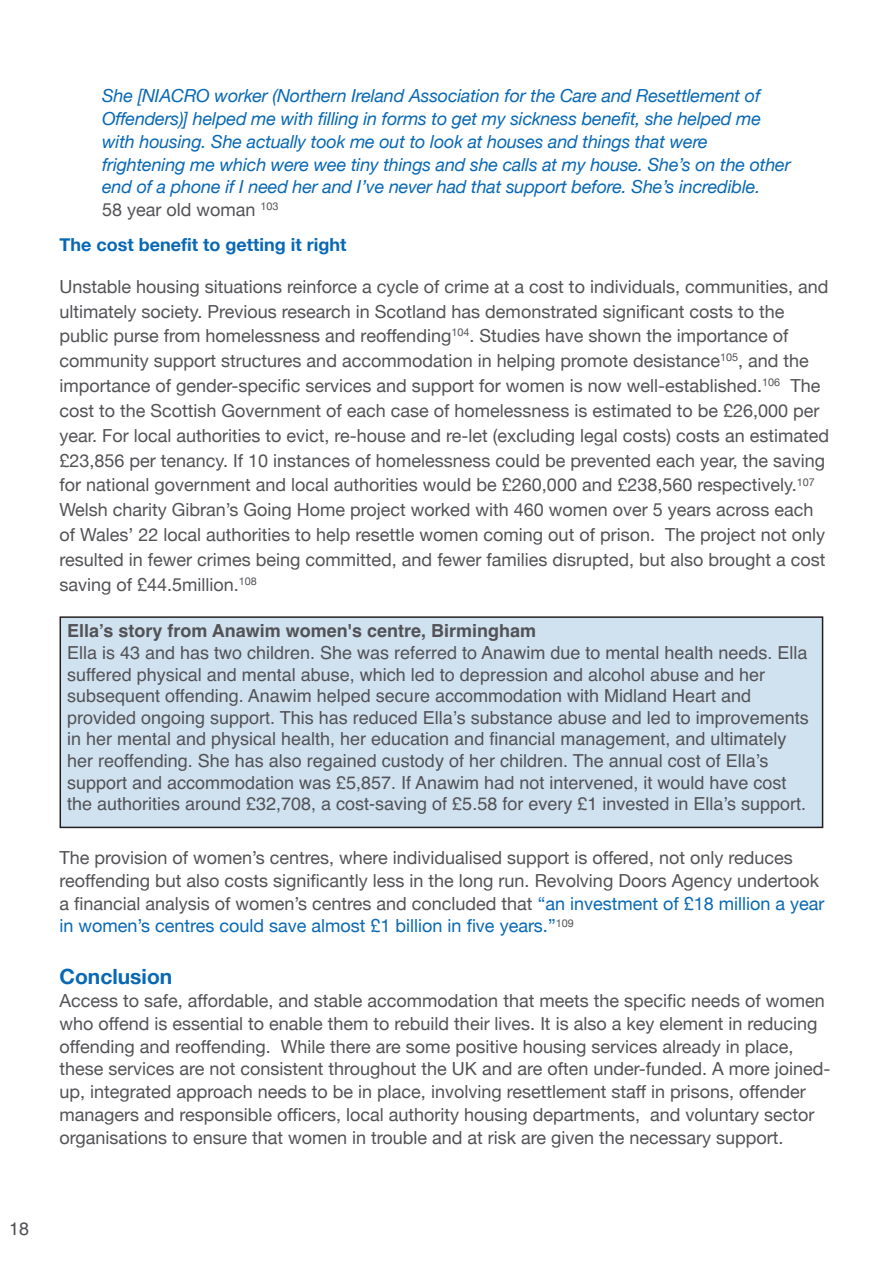
<style>
.page{position:relative;width:893px;height:1263px;background:#fff}
.page>*{position:absolute;margin:0;border:0;box-sizing:border-box;transform-origin:0 0}
.t1{font:700 21px "Helvetica Neue";color:#0868b4}
.t2{font:18px/24.9px "Helvetica Neue";color:#535256}
.t3{font:18px/21.6px "Helvetica";color:#535256}
.t4{font:italic 18px/22.8px "Helvetica Neue";letter-spacing:-.01em;color:#0868b4}
.t5{font:700 18px "Helvetica";color:#535256}
.t6{font:700 18px "Helvetica Neue";color:#0868b4}
.s1{font-style:normal;color:#535256}
.s2{color:#0868b4}
</style>
<div class="page">
<div style="left:61px;top:618px;width:761px;height:209px;background:#d0e2f0"></div>
<div style="left:60px;top:616px;width:763px;height:212px;border:2px solid #231f20"></div>
<p class="t3" style="left:9px;top:1218px;width:22px">18</p>
<p class="t4" style="left:102px;top:84px;width:690px">She [NIACRO worker (Northern Ireland Association for the Care and Resettlement of Offenders)] helped me with filling in forms to get my sickness benefit, she helped me with housing. She actually took me out to look at houses and things that were frightening me which were wee tiny things and she calls at my house. She’s on the other end of a phone if I need her and I’ve never had that support before. She’s incredible.<br><span class="s1">58 year old woman</span> <sup>103</sup></p>
<p class="t6" style="left:60px;top:234px;width:288px">The cost benefit to getting it right</p>
<p class="t2" style="left:60px;top:274px;width:771px">Unstable housing situations reinforce a cycle of crime at a cost to individuals, communities, and ultimately society. Previous research in Scotland has demonstrated significant costs to the public purse from homelessness and reoffending<sup>104</sup>. Studies have shown the importance of community support structures and accommodation in helping promote desistance<sup>105</sup>, and the importance of gender-specific services and support for women is now well-established.<sup>106</sup> The cost to the Scottish Government of each case of homelessness is estimated to be £26,000 per year. For local authorities to evict, re-house and re-let (excluding legal costs) costs an estimated £23,856 per tenancy. If 10 instances of homelessness could be prevented each year, the saving for national government and local authorities would be £260,000 and £238,560 respectively.<sup>107<br></sup>Welsh charity Gibran’s Going Home project worked with 460 women over 5 years across each of Wales’ 22 local authorities to help resettle women coming out of prison. The project not only resulted in fewer crimes being committed, and fewer families disrupted, but also brought a cost saving of £44.5million.<sup>108</sup></p>
<p class="t5" style="left:67px;top:621px;width:471px">Ella’s story from Anawim women's centre, Birmingham</p>
<p class="t3" style="left:67px;top:642px;width:743px">Ella is 43 and has two children. She was referred to Anawim due to mental health needs. Ella suffered physical and mental abuse, which led to depression and alcohol abuse and her subsequent offending. Anawim helped secure accommodation with Midland Heart and provided ongoing support. This has reduced Ella’s substance abuse and led to improvements in her mental and physical health, her education and financial management, and ultimately her reoffending. She has also regained custody of her children. The annual cost of Ella’s support and accommodation was £5,857. If Anawim had not intervened, it would have cost the authorities around £32,708, a cost-saving of £5.58 for every £1 invested in Ella’s support.</p>
<p class="t2" style="left:60px;top:846px;width:766px;line-height:22.8px">The provision of women’s centres, where individualised support is offered, not only reduces reoffending but also costs significantly less in the long run. Revolving Doors Agency undertook a financial analysis of women’s centres and concluded that <span class="s2">“an investment of £18 million a year in women’s centres could save almost £1 billion in five years.”</span><sup>109</sup></p>
<p class="t1" style="left:60px;top:964px;width:114px">Conclusion</p>
<p class="t2" style="left:60px;top:989px;width:772px;line-height:22.8px">Access to safe, affordable, and stable accommodation that meets the specific needs of women who offend is essential to enable them to rebuild their lives. It is also a key element in reducing offending and reoffending. While there are some positive housing services already in place, these services are not consistent throughout the UK and are often under-funded. A more joined&shy;up, integrated approach needs to be in place, involving resettlement staff in prisons, offender managers and responsible officers, local authority housing departments, and voluntary sector organisations to ensure that women in trouble and at risk are given the necessary support.</p>
</div>
